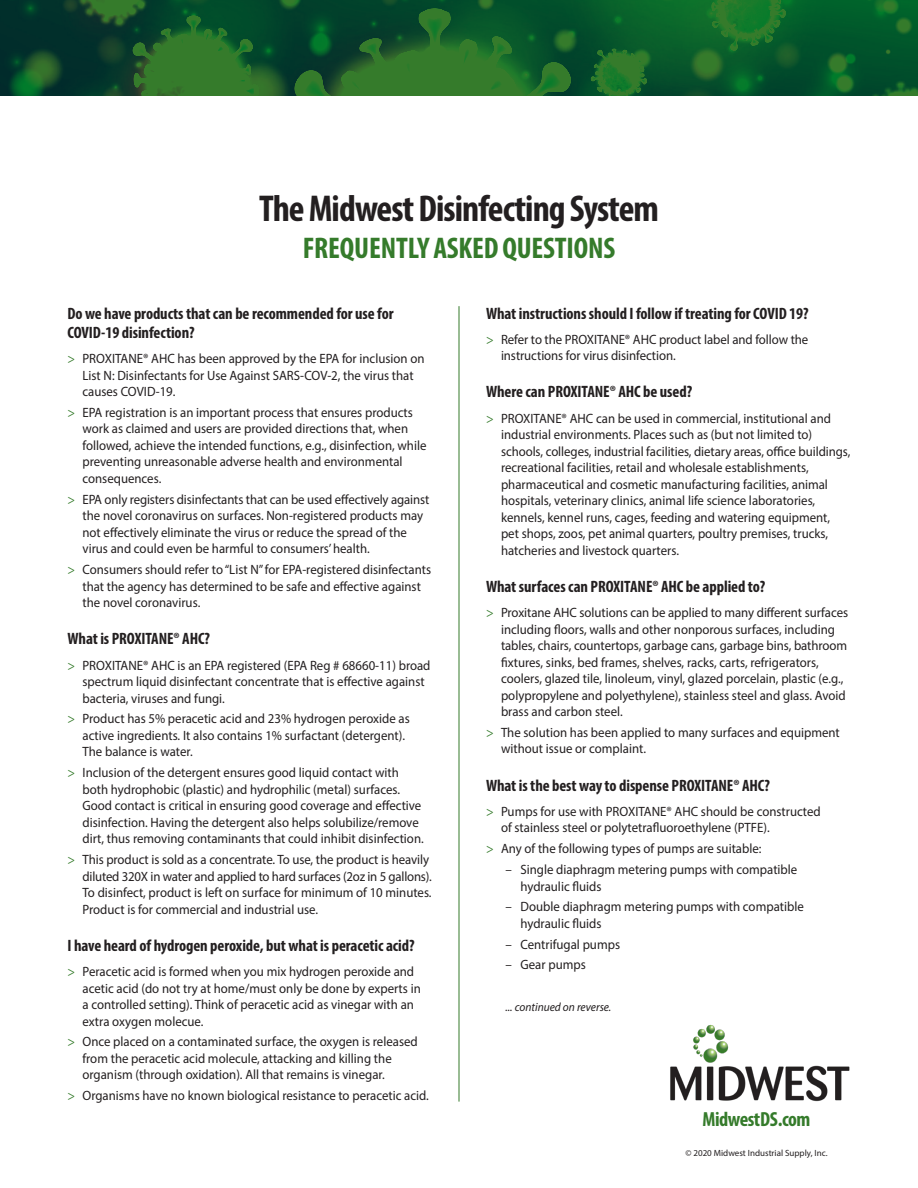
<style>
.page{position:relative;width:918px;height:1188px;background:#fff}
.page>*{position:absolute;margin:0;border:0;box-sizing:border-box;transform-origin:0 0}
.HEAD{font:700 condensed 37.5px "Myriad Pro";letter-spacing:-.025em;color:#231f20}
.SUB_2{font:700 condensed 30px "Myriad Pro";letter-spacing:-.005em;color:#357b2b}
.HEAD-2{font:700 condensed 20.55px "Myriad Pro";letter-spacing:-.025em;color:#357b2b}
.SUBHEAD{font:700 condensed 16.5px/19.5px "Myriad Pro";letter-spacing:-.005em;color:#231f20}
.Bullets{font:13.5px/16.5px "Myriad Pro";color:#231f20;scale:.95 1}
.Bullet_2{font:13.5px/16.5px "Myriad Pro";color:#231f20;scale:.95 1}
.Bullet_2-2{font:italic 12px "Myriad Pro";color:#231f20;scale:.95 1}
.BODY{font:9px "Myriad Pro";color:#231f20}
.s1{color:#357b2b}
</style>
<div class="page">
<img style="left:0;top:0;width:918px;height:95px">
<img style="left:670px;top:1024px;width:180px;height:78px">
<hr style="left:459px;top:306px;width:1px;height:796px;background:#357b2b">
<p class="HEAD" style="left:259px;top:185px;width:401px">The Midwest Disinfecting System</p>
<p class="SUB_2" style="left:303px;top:229px;width:314px">FREQUENTLY ASKED QUESTIONS</p>
<p class="SUBHEAD" style="left:68px;top:303px;width:328px">Do we have products that can be recommended for use for<br>COVID-19 disinfection?</p>
<p class="Bullets" style="left:82px;top:350px;width:362px;text-indent:-15px"><span class="s1">&gt;</span> PROXITANE® AHC has been approved by the EPA for inclusion on<br>List N: Disinfectants for Use Against SARS-COV-2, the virus that causes COVID-19.</p>
<p class="Bullets" style="left:82px;top:404px;width:364px;text-indent:-15px"><span class="s1">&gt;</span> EPA registration is an important process that ensures products work as claimed and users are provided directions that, when followed, achieve the intended functions, e.g., disinfection, while preventing unreasonable adverse health and environmental consequences.</p>
<p class="Bullets" style="left:82px;top:491px;width:367px;text-indent:-15px"><span class="s1">&gt;</span> EPA only registers disinfectants that can be used effectively against the novel coronavirus on surfaces. Non-registered products may not effectively eliminate the virus or reduce the spread of the virus and could even be harmful to consumers’ health.</p>
<p class="Bullets" style="left:82px;top:561px;width:368px;text-indent:-15px"><span class="s1">&gt;</span> Consumers should refer to “List N” for EPA-registered disinfectants that the agency has determined to be safe and effective against the novel coronavirus.</p>
<p class="SUBHEAD" style="left:68px;top:629px;width:144px">What is PROXITANE® AHC?</p>
<p class="Bullets" style="left:82px;top:657px;width:368px;text-indent:-15px"><span class="s1">&gt;</span> PROXITANE® AHC is an EPA registered (EPA Reg # 68660-11) broad spectrum liquid disinfectant concentrate that is effective against bacteria, viruses and fungi.</p>
<p class="Bullets" style="left:82px;top:710px;width:346px;text-indent:-15px"><span class="s1">&gt;</span> Product has 5% peracetic acid and 23% hydrogen peroxide as active ingredients. It also contains 1% surfactant (detergent).<br>The balance is water.</p>
<p class="Bullets" style="left:82px;top:764px;width:361px;text-indent:-15px"><span class="s1">&gt;</span> Inclusion of the detergent ensures good liquid contact with both hydrophobic (plastic) and hydrophilic (metal) surfaces.<br>Good contact is critical in ensuring good coverage and effective disinfection. Having the detergent also helps solubilize/remove dirt, thus removing contaminants that could inhibit disinfection.</p>
<p class="Bullets" style="left:82px;top:851px;width:369px;text-indent:-15px"><span class="s1">&gt;</span> This product is sold as a concentrate. To use, the product is heavily diluted 320X in water and applied to hard surfaces (2oz in 5 gallons).<br>To disinfect, product is left on surface for minimum of 10 minutes.<br>Product is for commercial and industrial use.</p>
<p class="SUBHEAD" style="left:68px;top:935px;width:349px">I have heard of hydrogen peroxide, but what is peracetic acid?</p>
<p class="Bullets" style="left:82px;top:963px;width:358px;text-indent:-15px"><span class="s1">&gt;</span> Peracetic acid is formed when you mix hydrogen peroxide and acetic acid (do not try at home/must only be done by experts in a controlled setting). Think of peracetic acid as vinegar with an extra oxygen molecue.</p>
<p class="Bullets" style="left:82px;top:1033px;width:354px;text-indent:-15px"><span class="s1">&gt;</span> Once placed on a contaminated surface, the oxygen is released from the peracetic acid molecule, attacking and killing the organism (through oxidation). All that remains is vinegar.</p>
<p class="Bullets" style="left:68px;top:1087px;width:382px"><span class="s1">&gt;</span> Organisms have no known biological resistance to peracetic acid.</p>
<p class="SUBHEAD" style="left:486px;top:303px;width:324px">What instructions should I follow if treating for COVID 19?</p>
<p class="Bullets" style="left:501px;top:331px;width:325px;text-indent:-15px"><span class="s1">&gt;</span> Refer to the PROXITANE® AHC product label and follow the instructions for virus disinfection.</p>
<p class="SUBHEAD" style="left:486px;top:382px;width:208px">Where can PROXITANE® AHC be used?</p>
<p class="Bullets" style="left:501px;top:410px;width:369px;text-indent:-15px"><span class="s1">&gt;</span> PROXITANE® AHC can be used in commercial, institutional and industrial environments. Places such as (but not limited to) schools, colleges, industrial facilities, dietary areas, office buildings, recreational facilities, retail and wholesale establishments, pharmaceutical and cosmetic manufacturing facilities, animal hospitals, veterinary clinics, animal life science laboratories, kennels, kennel runs, cages, feeding and watering equipment, pet shops, zoos, pet animal quarters, poultry premises, trucks, hatcheries and livestock quarters.</p>
<p class="SUBHEAD" style="left:486px;top:576px;width:281px">What surfaces can PROXITANE® AHC be applied to?</p>
<p class="Bullets" style="left:501px;top:604px;width:367px;text-indent:-15px"><span class="s1">&gt;</span> Proxitane AHC solutions can be applied to many different surfaces including floors, walls and other nonporous surfaces, including tables, chairs, countertops, garbage cans, garbage bins, bathroom fixtures, sinks, bed frames, shelves, racks, carts, refrigerators, coolers, glazed tile, linoleum, vinyl, glazed porcelain, plastic (e.g., polypropylene and polyethylene), stainless steel and glass. Avoid brass and carbon steel.</p>
<p class="Bullets" style="left:501px;top:724px;width:358px;text-indent:-15px"><span class="s1">&gt;</span> The solution has been applied to many surfaces and equipment without issue or complaint.</p>
<p class="SUBHEAD" style="left:486px;top:775px;width:285px">What is the best way to dispense PROXITANE® AHC?</p>
<p class="Bullets" style="left:501px;top:803px;width:338px;text-indent:-15px"><span class="s1">&gt;</span> Pumps for use with PROXITANE® AHC should be constructed of stainless steel or polytetrafluoroethylene (PTFE).</p>
<p class="Bullets" style="left:486px;top:840px;width:292px"><span class="s1">&gt;</span> Any of the following types of pumps are suitable:</p>
<p class="Bullet_2" style="left:520px;top:861px;width:293px;text-indent:-15px">– Single diaphragm metering pumps with compatible hydraulic fluids</p>
<p class="Bullet_2" style="left:520px;top:898px;width:300px;text-indent:-15px">– Double diaphragm metering pumps with compatible hydraulic fluids</p>
<p class="Bullet_2" style="left:506px;top:936px;width:122px">– Centrifugal pumps</p>
<p class="Bullet_2" style="left:506px;top:956px;width:86px">– Gear pumps</p>
<p class="Bullet_2-2" style="left:506px;top:1000px;width:113px">... continued on reverse.</p>
<p class="HEAD-2" style="left:703px;top:1106px;width:109px">MidwestDS.com</p>
<p class="BODY" style="left:685px;top:1147px;width:144px">© 2020 Midwest Industrial Supply, Inc.</p>
</div>
